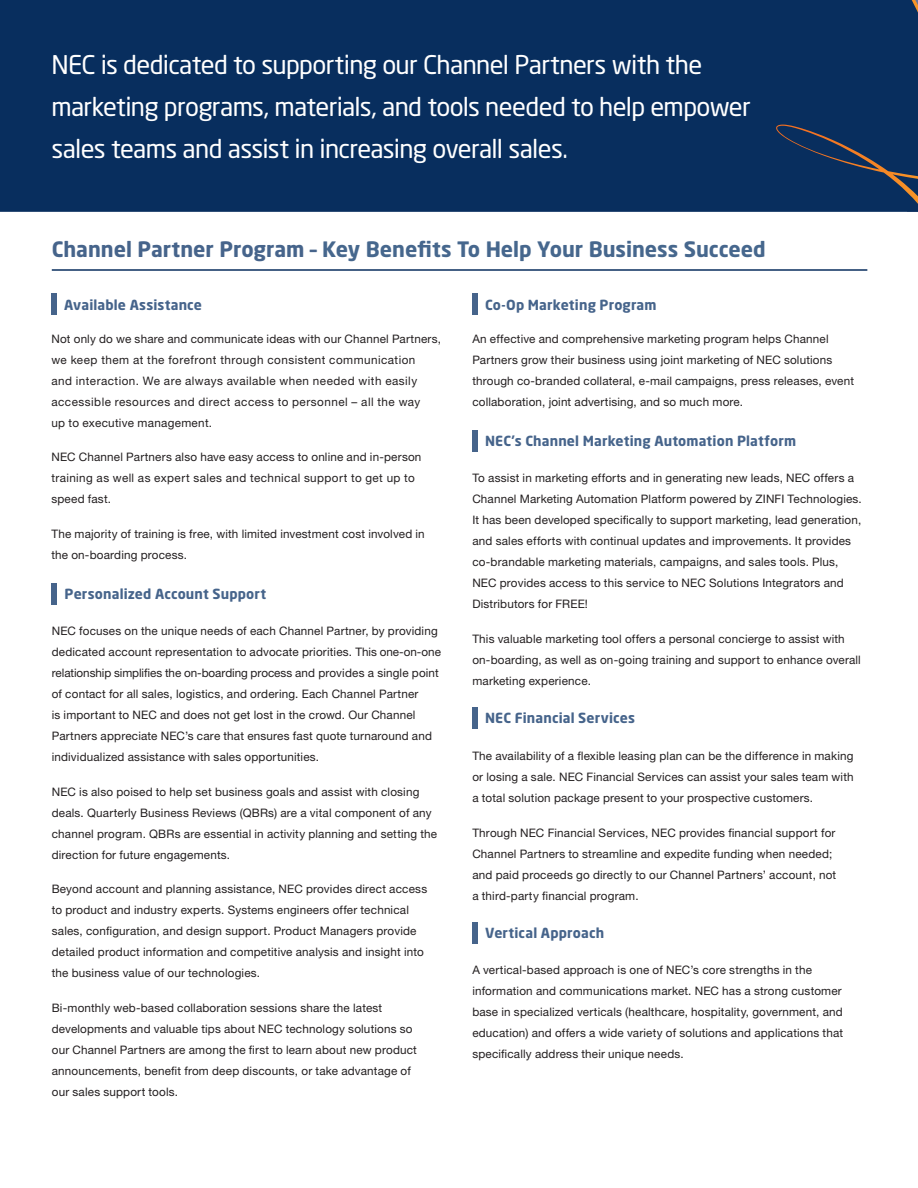
<style>
.page{position:relative;width:918px;height:1188px;background:#fff}
.page>*{position:absolute;margin:0;border:0;box-sizing:border-box;transform-origin:0 0}
.Catch_Copy{font:25.5px/42px "Neo Sans Pro";letter-spacing:-.03em;color:#fff}
.Heading_1{font:700 21px "Neo Sans Pro";color:#46678d}
.Heading_2{font:700 13.8px "Neo Sans Pro";letter-spacing:.01em;color:#46648b}
.Body_Text{font:11.7px/21px "Helvetica Neue LT Std";letter-spacing:.015em;color:#231f20}
.Body_Text-2{font:11.7px/21px "Helvetica Neue LT Std";letter-spacing:.035em;color:#231f20}
.s1{color:#46648b}
</style>
<div class="page">
<div style="left:0;top:0;width:918px;height:212px;background:#082e5e"></div>
<div style="left:776px;top:0;width:142px;height:204px;background:#082e5e"></div>
<hr style="left:52px;top:269px;width:815px;height:2px;background:#082e5e">
<div style="left:51px;top:294px;width:6px;height:21px;background:#46648b"></div>
<div style="left:52px;top:583px;width:5px;height:21px;background:#46648b"></div>
<div style="left:472px;top:294px;width:5px;height:21px;background:#46648b"></div>
<div style="left:472px;top:430px;width:5px;height:21px;background:#46648b"></div>
<div style="left:472px;top:707px;width:5px;height:22px;background:#46648b"></div>
<div style="left:472px;top:922px;width:5px;height:22px;background:#46648b"></div>
<p class="Catch_Copy" style="left:51px;top:43px;width:701px">NEC is dedicated to supporting our Channel Partners with the marketing programs, materials, and tools needed to help empower sales teams and assist in increasing overall sales.</p>
<p class="Heading_1" style="left:52px;top:236px;width:715px"><span class="s1">Channel Partner Program –</span> Key Benefits To Help Your Business Succeed</p>
<p class="Heading_2" style="left:64px;top:296px;width:139px">Available Assistance</p>
<p class="Heading_2" style="left:485px;top:296px;width:173px">Co-Op Marketing Program</p>
<p class="Body_Text-2" style="left:51px;top:328px;width:391px">Not only do we share and communicate ideas with our Channel Partners, we keep them at the forefront through consistent communication<br>and interaction. We are always available when needed with easily accessible resources and direct access to personnel – all the way<br>up to executive management.</p>
<p class="Body_Text" style="left:51px;top:447px;width:372px">NEC Channel Partners also have easy access to online and in-person training as well as expert sales and technical support to get up to speed fast.</p>
<p class="Body_Text" style="left:51px;top:523px;width:375px">The majority of training is free, with limited investment cost involved in the on-boarding process.</p>
<p class="Heading_2" style="left:65px;top:585px;width:203px">Personalized Account Support</p>
<p class="Body_Text" style="left:52px;top:620px;width:391px">NEC focuses on the unique needs of each Channel Partner, by providing dedicated account representation to advocate priorities. This one-on-one relationship simplifies the on-boarding process and provides a single point of contact for all sales, logistics, and ordering. Each Channel Partner<br>is important to NEC and does not get lost in the crowd. Our Channel Partners appreciate NEC’s care that ensures fast quote turnaround and individualized assistance with sales opportunities.</p>
<p class="Body_Text" style="left:52px;top:781px;width:387px">NEC is also poised to help set business goals and assist with closing deals. Quarterly Business Reviews (QBRs) are a vital component of any channel program. QBRs are essential in activity planning and setting the direction for future engagements.</p>
<p class="Body_Text" style="left:52px;top:878px;width:377px">Beyond account and planning assistance, NEC provides direct access to product and industry experts. Systems engineers offer technical sales, configuration, and design support. Product Managers provide detailed product information and competitive analysis and insight into the business value of our technologies.</p>
<p class="Body_Text" style="left:52px;top:997px;width:367px">Bi-monthly web-based collaboration sessions share the latest developments and valuable tips about NEC technology solutions so our Channel Partners are among the first to learn about new product announcements, benefit from deep discounts, or take advantage of our sales support tools.</p>
<p class="Body_Text" style="left:472px;top:328px;width:383px">An effective and comprehensive marketing program helps Channel Partners grow their business using joint marketing of NEC solutions through co-branded collateral, e-mail campaigns, press releases, event collaboration, joint advertising, and so much more.</p>
<p class="Heading_2" style="left:485px;top:432px;width:313px">NEC’s Channel Marketing Automation Platform</p>
<p class="Body_Text" style="left:472px;top:467px;width:391px">To assist in marketing efforts and in generating new leads, NEC offers a Channel Marketing Automation Platform powered by ZINFI Technologies.<br>It has been developed specifically to support marketing, lead generation, and sales efforts with continual updates and improvements. It provides co-brandable marketing materials, campaigns, and sales tools. Plus, NEC provides access to this service to NEC Solutions Integrators and Distributors for FREE!</p>
<p class="Body_Text" style="left:472px;top:628px;width:390px">This valuable marketing tool offers a personal concierge to assist with on-boarding, as well as on-going training and support to enhance overall marketing experience.</p>
<p class="Heading_2" style="left:485px;top:709px;width:151px">NEC Financial Services</p>
<p class="Body_Text" style="left:472px;top:745px;width:383px;text-align:justify">The availability of a flexible leasing plan can be the difference in making or losing a sale. NEC Financial Services can assist your sales team with a total solution package present to your prospective customers.</p>
<p class="Body_Text" style="left:472px;top:822px;width:366px">Through NEC Financial Services, NEC provides financial support for Channel Partners to streamline and expedite funding when needed; and paid proceeds go directly to our Channel Partners’ account, not a third-party financial program.</p>
<p class="Heading_2" style="left:485px;top:924px;width:121px">Vertical Approach</p>
<p class="Body_Text" style="left:472px;top:960px;width:372px">A vertical-based approach is one of NEC’s core strengths in the information and communications market. NEC has a strong customer base in specialized verticals (healthcare, hospitality, government, and education) and offers a wide variety of solutions and applications that specifically address their unique needs.</p>
</div>
